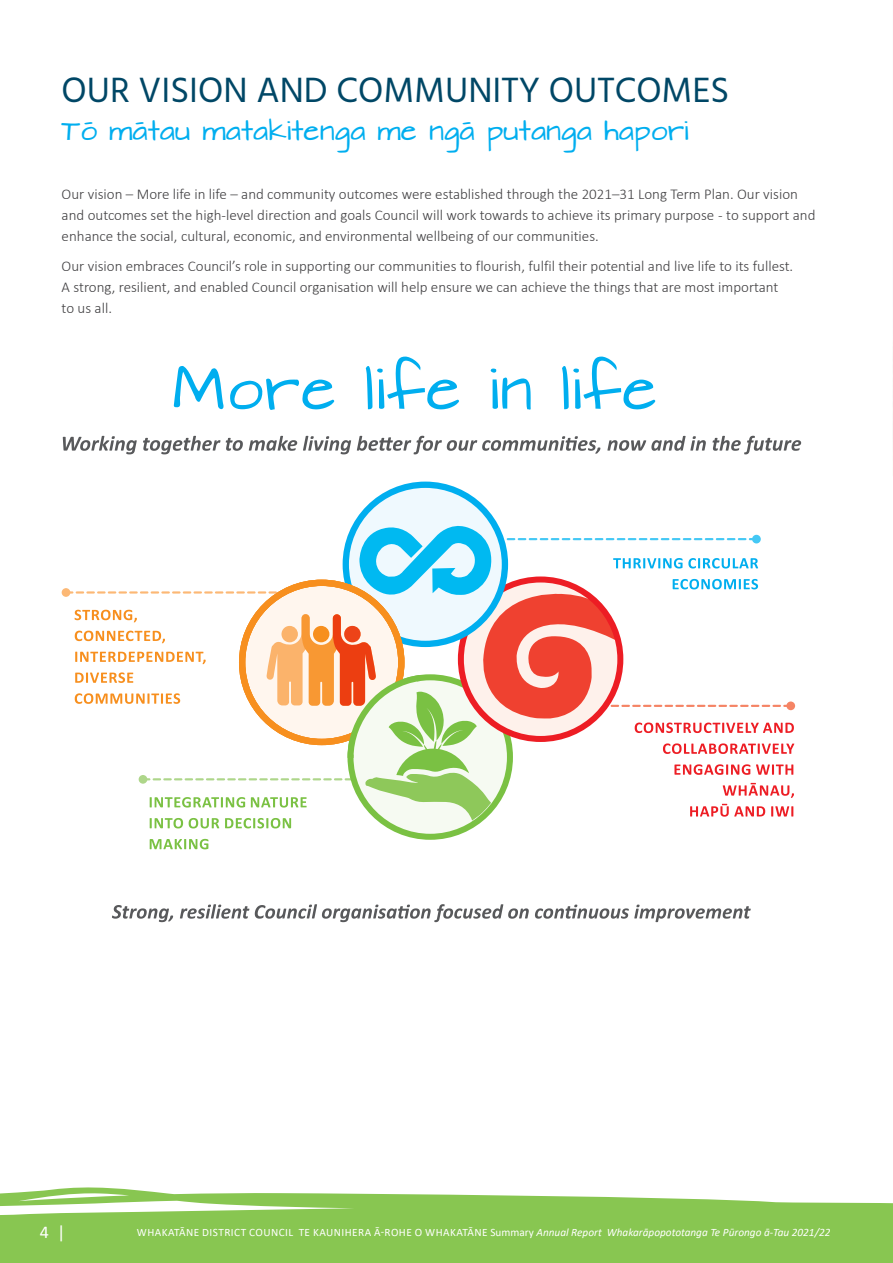
<style>
.page{position:relative;width:893px;height:1263px;background:#fff}
.page>*{position:absolute;margin:0;border:0;box-sizing:border-box;transform-origin:0 0}
.t1{font:36px "Hind";color:#004766}
.t2{font:24px "Architects Daughter";color:#00aeef}
.t3{font:18px "Calibri";color:#fff}
.t4{font:300 15px/21px "Calibri";color:#414042}
.t5{font:11.25px "Calibri";letter-spacing:.04em;color:#fff}
.s1{font-style:italic}
</style>
<div class="page">
<svg style="left:0;top:1187px;width:892px;height:76px;fill:#88c651"></svg>
<svg style="left:892px;top:1203px;width:1px;height:60px"></svg>
<svg style="left:112px;top:904px;width:639px;height:18px"></svg>
<svg style="left:63px;top:436px;width:738px;height:18px"></svg>
<svg style="left:174px;top:357px;width:481px;height:53px"></svg>
<div style="left:62px;top:588px;width:8px;height:9px;background:#fcb875;border-radius:50%"></div>
<svg style="left:150px;top:839px;width:58px;height:10px"></svg>
<div style="left:346px;top:485px;width:159px;height:159px;background:#eff9fe;border-radius:50%"></div>
<svg style="left:66px;top:522px;width:728px;height:306px"></svg>
<h1 class="t1" style="left:62px;top:66px;width:669px">OUR VISION AND COMMUNITY OUTCOMES</h1>
<h2 class="t2" style="left:62px;top:118px;width:629px">Tō mātau matakitenga me ngā putanga hapori</h2>
<p class="t4" style="left:62px;top:184px;width:755px">Our vision – More life in life – and community outcomes were established through the 2021–31 Long Term Plan. Our vision and outcomes set the high-level direction and goals Council will work towards to achieve its primary purpose - to support and enhance the social, cultural, economic, and environmental wellbeing of our communities.</p>
<p class="t4" style="left:62px;top:255px;width:733px">Our vision embraces Council’s role in supporting our communities to flourish, fulfil their potential and live life to its fullest.<br>A strong, resilient, and enabled Council organisation will help ensure we can achieve the things that are most important to us all.</p>
<p class="t3" style="left:40px;top:1220px;width:27px">4 |</p>
<p class="t5" style="left:137px;top:1224px;width:695px">WHAKATĀNE DISTRICT COUNCIL TE KAUNIHERA Ā-ROHE O WHAKATĀNE Summary <span class="s1">Annual Report Whakarāpopototanga Te Pūrongo ā-Tau 2021/22</span></p>
</div>
